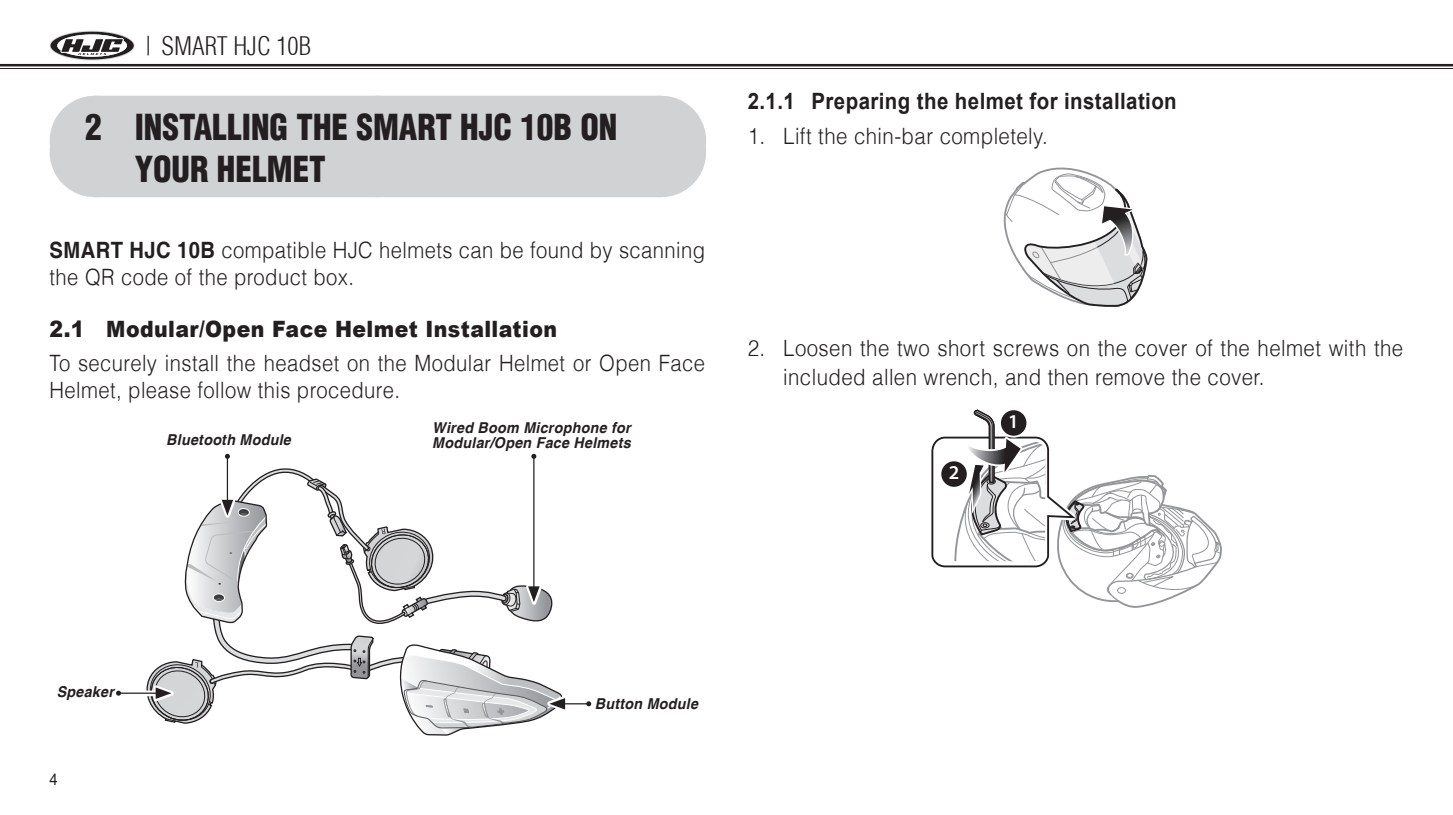
<style>
.page{position:relative;width:1453px;height:815px;background:#fff}
.page>*{position:absolute;margin:0;border:0;box-sizing:border-box;transform-origin:0 0}
.t1{font:900 condensed 35px/42px "Helvetica";color:#231f20;scale:.95 1}
.t2{font:300 condensed 25px "Helvetica";color:#231f20}
.t3{font:300 22.5px/27px "Helvetica LT";letter-spacing:.02em;color:#231f20;scale:.9 1}
.t4{font:300 22.5px/28.2px "Helvetica LT";letter-spacing:.02em;color:#231f20;scale:.91 1}
.t5{font:700 22.5px "Arial";letter-spacing:.02em;color:#231f20;scale:.91 1}
.t6{font:900 22.5px "Arial";letter-spacing:.02em;color:#231f20;scale:.91 1}
.t7{font:600 19.75px "Myriad Pro";color:#fff}
.t8{font:16.25px "Helvetica";color:#231f20;scale:.9 1}
.t9{font:italic 700 15px/15px "Helvetica";letter-spacing:.02em;color:#231f20;scale:.95 1}
.s1{font-family:"Helvetica";font-weight:700}
</style>
<div class="page">
<svg style="left:0;top:66px;width:1453px;height:1px"></svg>
<hr style="left:0;top:64px;width:1453px;height:2px;background:#231f20">
<hr style="left:0;top:68px;width:1453px;height:1px;background:#231f20">
<svg style="left:148px;top:36px;width:1px;height:19px"></svg>
<svg style="left:50px;top:31px;width:85px;height:29px"></svg>
<div style="left:95px;top:96px;width:565px;height:90px;background:#d1d2d4"></div>
<hr style="left:660px;top:96px;width:1px;height:90px;background:#d1d2d4">
<div style="left:95px;top:107px;width:565px;height:90px;background:#d1d2d4"></div>
<hr style="left:660px;top:107px;width:1px;height:90px;background:#d1d2d4">
<hr style="left:119px;top:693px;width:41px;height:1px;background:#231f20">
<svg style="left:116px;top:691px;width:5px;height:5px"></svg>
<hr style="left:227px;top:456px;width:1px;height:48px;background:#231f20">
<svg style="left:225px;top:454px;width:5px;height:5px"></svg>
<hr style="left:533px;top:456px;width:1px;height:134px;background:#231f20">
<svg style="left:531px;top:454px;width:5px;height:5px"></svg>
<svg style="left:143px;top:468px;width:448px;height:268px"></svg>
<svg style="left:1004px;top:168px;width:143px;height:139px"></svg>
<svg style="left:931px;top:409px;width:291px;height:199px"></svg>
<p class="t2" style="left:162px;top:30px;width:151px">SMART HJC 10B</p>
<h1 class="t1" style="left:135px;top:106px;width:510px;text-indent:-50px">2 INSTALLING THE SMART HJC 10B ON<br>YOUR HELMET</h1>
<p class="t3" style="left:50px;top:237px;width:730px"><span class="s1">SMART HJC 10B</span> compatible HJC helmets can be found by scanning the QR code of the product box.</p>
<p class="t6" style="left:50px;top:313px;width:559px">2.1 Modular/Open Face Helmet Installation</p>
<p class="t3" style="left:50px;top:349px;width:730px">To securely install the headset on the Modular Helmet or Open Face<br>Helmet, please follow this procedure.</p>
<p class="t9" style="left:166px;top:433px;width:133px">Bluetooth Module</p>
<p class="t9" style="left:432px;top:421px;width:210px">Wired Boom Microphone for<br>Modular/Open Face Helmets</p>
<p class="t5" style="left:748px;top:86px;width:473px">2.1.1 Preparing the helmet for installation</p>
<p class="t4" style="left:748px;top:122px;width:331px">1. Lift the chin-bar completely.</p>
<p class="t4" style="left:783px;top:334px;width:683px;text-indent:-35px">2. Loosen the two short screws on the cover of the helmet with the included allen wrench, and then remove the cover.</p>
<p class="t7" style="left:949px;top:460px;width:12px">2</p>
<p class="t7" style="left:1008px;top:409px;width:12px">1</p>
<p class="t9" style="left:57px;top:685px;width:62px">Speaker</p>
<p class="t8" style="left:50px;top:770px;width:11px">4</p>
<p class="t9" style="left:595px;top:697px;width:110px">Button Module</p>
</div>
